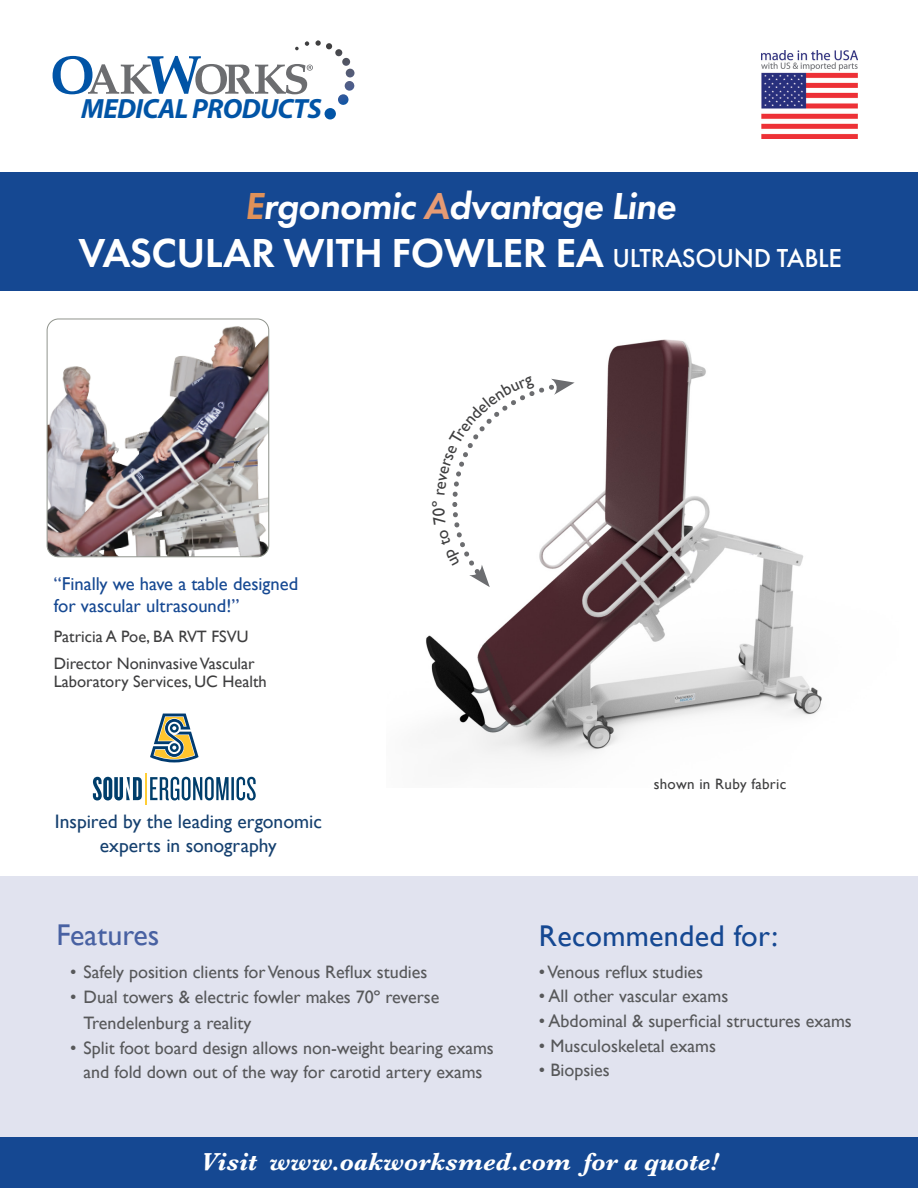
<style>
.page{position:relative;width:918px;height:1188px;background:#fff}
.page>*{position:absolute;margin:0;border:0;box-sizing:border-box;transform-origin:0 0}
.t1{font:600 42px "Futura PT";letter-spacing:-.01em;color:#fff}
.t2{font:italic 600 39px "Futura PT";letter-spacing:-.02em;color:#fff}
.t3{font:30px "Gill Sans";letter-spacing:.01em;color:#154892}
.t4{font:30px "Gill Sans";color:#4861a2}
.t5{font:italic 700 27.9px "Myriad Pro";letter-spacing:-.025em;color:#0154a6}
.t6{font:italic 700 25.5px "Baskerville";letter-spacing:.005em;color:#fff}
.t7{font:19.5px/24px "Gill Sans";color:#15406f;text-align:center}
.t8{font:18.6px/22.5px "Gill Sans";color:#154892}
.t9{font:18px/25.5px "Gill Sans";color:#57585a}
.t10{font:16.95px "Gill Sans";color:#3e3e3f}
.t11{font:16.5px/17.4px "Gill Sans";color:#3e3e3f}
.t12{font:15px "Gill Sans";letter-spacing:.02em;color:#3e3e3f}
.s1{color:#df9159}
.s2{color:#e69b74}
.s3{font-weight:500;font-size:27px}
.s4{color:#2e559a}
</style>
<div class="page">
<img style="left:426px;top:339px;width:396px;height:421px">
<img style="left:47px;top:319px;width:222px;height:238px">
<div style="left:47px;top:319px;width:222px;height:238px;border:1px solid #90948d;border-radius:11px"></div>
<svg style="left:150px;top:714px;width:49px;height:48px"></svg>
<svg style="left:150px;top:777px;width:106px;height:23px"></svg>
<svg style="left:93px;top:777px;width:49px;height:23px"></svg>
<hr style="left:145px;top:773px;width:2px;height:31px;background:#ffce35">
<img style="left:762px;top:51px;width:96px;height:88px">
<svg style="left:53px;top:40px;width:302px;height:79px"></svg>
<div style="left:0;top:877px;width:918px;height:311px;background:#e1e3ef"></div>
<div style="left:0;top:1137px;width:918px;height:51px;background:#154892"></div>
<div style="left:0;top:172px;width:918px;height:118px;background:#154892"></div>
<svg style="left:431px;top:377px;width:144px;height:210px"></svg>
<p class="t5" style="left:81px;top:91px;width:242px">MEDICAL PRODUCTS</p>
<p class="t2" style="left:245px;top:181px;width:433px"><span class="s1">E</span>rgonomic <span class="s2">A</span>dvantage Line</p>
<p class="t1" style="left:78px;top:227px;width:765px">VASCULAR WITH FOWLER EA <span class="s3">ULTRASOUND TABLE</span></p>
<p class="t8" style="left:54px;top:572px;width:246px"><span class="s4">“</span>Finally we have a table designed for vascular ultrasound!<span class="s4">”</span></p>
<p class="t11" style="left:54px;top:627px;width:196px">Patricia A Poe, BA RVT FSVU</p>
<p class="t11" style="left:54px;top:655px;width:215px">Director Noninvasive Vascular<br>Laboratory Services, UC Health</p>
<p class="t7" style="left:55px;top:809px;width:269px">Inspired by the leading ergonomic experts in sonography</p>
<p class="t10" style="left:429px;top:507px;width:8px;rotate:-90deg">º</p>
<p class="t4" style="left:57px;top:917px;width:104px">Features</p>
<p class="t9" style="left:70px;top:959px;width:359px">• Safely position clients for Venous Reflux studies</p>
<p class="t9" style="left:84px;top:984px;width:357px;text-indent:-14px">• Dual towers &amp; electric fowler makes 70º reverse<br>Trendelenburg a reality</p>
<p class="t9" style="left:70px;top:1036px;width:425px;line-height:24px;text-align:center">• Split foot board design allows non-weight bearing exams and fold down out of the way for carotid artery exams</p>
<p class="t12" style="left:654px;top:775px;width:134px">shown in Ruby fabric</p>
<p class="t3" style="left:539px;top:919px;width:241px">Recommended for:</p>
<p class="t9" style="left:539px;top:959px;width:166px">• Venous reflux studies</p>
<p class="t9" style="left:539px;top:983px;width:191px">• All other vascular exams</p>
<p class="t9" style="left:539px;top:1008px;width:314px">• Abdominal &amp; superficial structures exams</p>
<p class="t9" style="left:539px;top:1033px;width:179px">• Musculoskeletal exams</p>
<p class="t9" style="left:539px;top:1057px;width:72px">• Biopsies</p>
<p class="t6" style="left:201px;top:1144px;width:519px">Visit www.oakworksmed.com for a quote!</p>
</div>
